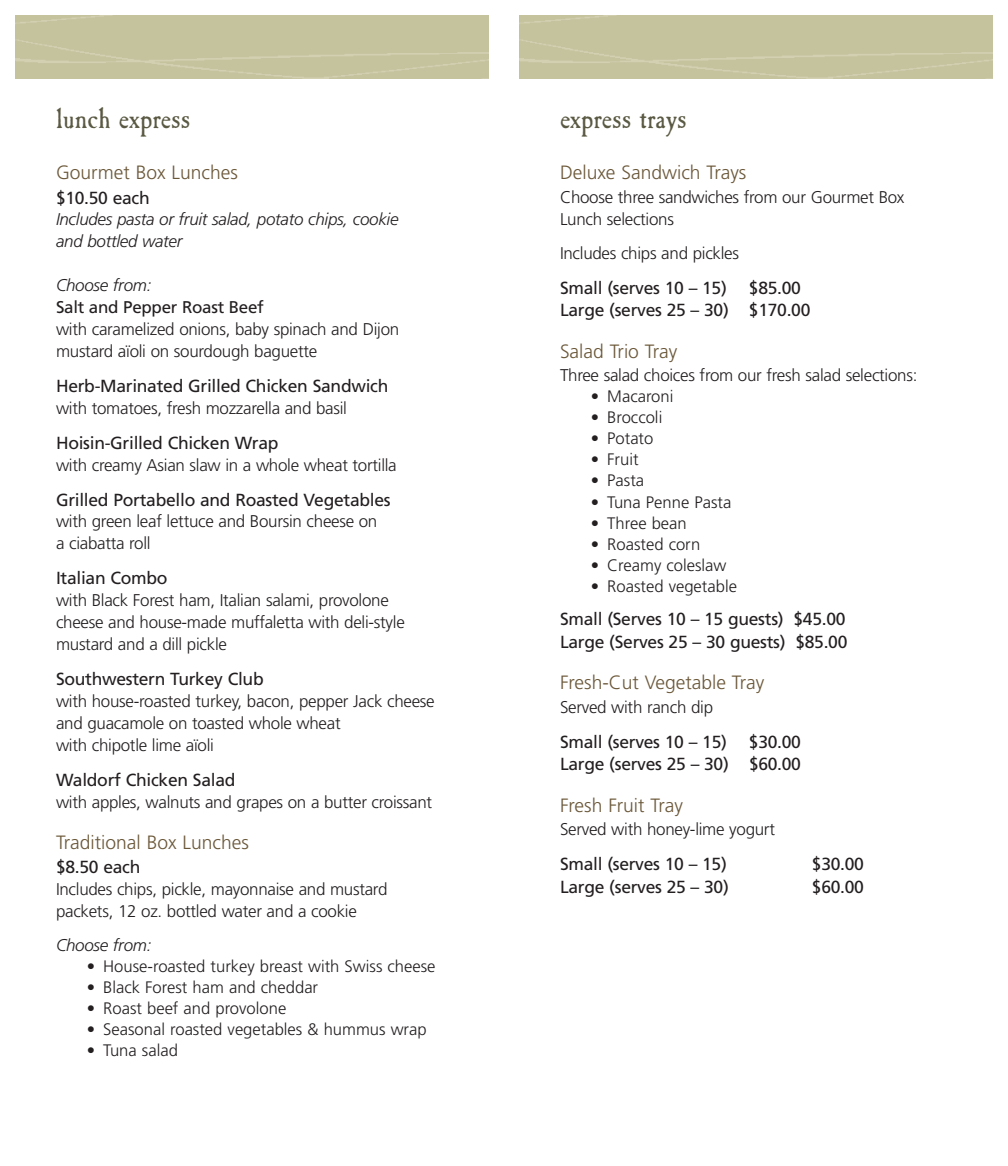
<style>
.page{position:relative;width:1008px;height:1166px;background:#fff}
.page>*{position:absolute;margin:0;border:0;box-sizing:border-box;transform-origin:0 0}
.t1{font:31.5px "Caslon Antique";color:#5a5943}
.t2{font:300 19.25px "Frutiger";color:#6b5839}
.t3{font:17.5px/22.8px "Frutiger";letter-spacing:-.015em;color:#231f20}
.t4{font:300 16.97px/21.9px "Frutiger";letter-spacing:-.015em;color:#231f20}
.t5{font:italic 300 16.97px/21.9px "Frutiger";letter-spacing:-.015em;color:#231f20}
.t6{font:16.97px "Frutiger";letter-spacing:-.015em;color:#231f20}
.t7{font:300 16.62px "Frutiger";color:#231f20}
</style>
<div class="page">
<h1 class="t1" style="left:56px;top:101px;width:136px">lunch express</h1>
<p class="t2" style="left:56px;top:164px;width:183px">Gourmet Box Lunches</p>
<p class="t3" style="left:56px;top:187px;width:95px">$10.50 each</p>
<p class="t5" style="left:56px;top:210px;width:344px">Includes pasta or fruit salad, potato chips, cookie and bottled water</p>
<p class="t5" style="left:56px;top:275px;width:97px">Choose from:</p>
<p class="t6" style="left:56px;top:300px;width:209px">Salt and Pepper Roast Beef</p>
<p class="t4" style="left:56px;top:319px;width:345px">with caramelized onions, baby spinach and Dijon mustard aïoli on sourdough baguette</p>
<p class="t3" style="left:56px;top:375px;width:334px">Herb-Marinated Grilled Chicken Sandwich</p>
<p class="t4" style="left:56px;top:398px;width:293px">with tomatoes, fresh mozzarella and basil</p>
<p class="t3" style="left:56px;top:432px;width:224px">Hoisin-Grilled Chicken Wrap</p>
<p class="t4" style="left:56px;top:455px;width:342px">with creamy Asian slaw in a whole wheat tortilla</p>
<p class="t3" style="left:56px;top:489px;width:336px">Grilled Portabello and Roasted Vegetables</p>
<p class="t4" style="left:56px;top:512px;width:323px">with green leaf lettuce and Boursin cheese on a ciabatta roll</p>
<p class="t3" style="left:56px;top:568px;width:113px">Italian Combo</p>
<p class="t4" style="left:56px;top:590px;width:350px">with Black Forest ham, Italian salami, provolone cheese and house-made muffaletta with deli-style mustard and a dill pickle</p>
<p class="t3" style="left:56px;top:669px;width:209px">Southwestern Turkey Club</p>
<p class="t4" style="left:56px;top:691px;width:380px">with house-roasted turkey, bacon, pepper Jack cheese and guacamole on toasted whole wheat<br>with chipotle lime aïoli</p>
<p class="t3" style="left:56px;top:769px;width:181px">Waldorf Chicken Salad</p>
<p class="t4" style="left:56px;top:792px;width:378px">with apples, walnuts and grapes on a butter croissant</p>
<p class="t2" style="left:56px;top:834px;width:194px">Traditional Box Lunches</p>
<p class="t3" style="left:56px;top:857px;width:86px">$8.50 each</p>
<p class="t4" style="left:56px;top:879px;width:333px">Includes chips, pickle, mayonnaise and mustard packets, 12 oz. bottled water and a cookie</p>
<p class="t5" style="left:56px;top:935px;width:97px">Choose from:</p>
<p class="t7" style="left:87px;top:959px;width:350px">• House-roasted turkey breast with Swiss cheese</p>
<p class="t7" style="left:87px;top:980px;width:233px">• Black Forest ham and cheddar</p>
<p class="t7" style="left:87px;top:1001px;width:201px">• Roast beef and provolone</p>
<p class="t7" style="left:87px;top:1022px;width:341px">• Seasonal roasted vegetables &amp; hummus wrap</p>
<p class="t7" style="left:87px;top:1043px;width:93px">• Tuna salad</p>
<h1 class="t1" style="left:560px;top:101px;width:128px">express trays</h1>
<p class="t2" style="left:560px;top:164px;width:188px">Deluxe Sandwich Trays</p>
<p class="t4" style="left:560px;top:187px;width:346px">Choose three sandwiches from our Gourmet Box<br>Lunch selections</p>
<p class="t4" style="left:560px;top:243px;width:181px">Includes chips and pickles</p>
<p class="t3" style="left:560px;top:277px;width:168px">Small (serves 10 – 15)</p>
<p class="t3" style="left:560px;top:277px;width:252px;text-indent:189px">$85.00<br>Large (serves 25 – 30) $170.00</p>
<p class="t2" style="left:560px;top:343px;width:119px">Salad Trio Tray</p>
<p class="t4" style="left:560px;top:366px;width:359px">Three salad choices from our fresh salad selections:</p>
<p class="t7" style="left:591px;top:390px;width:84px">• Macaroni</p>
<p class="t7" style="left:591px;top:411px;width:73px">• Broccoli</p>
<p class="t7" style="left:591px;top:432px;width:64px">• Potato</p>
<p class="t7" style="left:591px;top:453px;width:49px">• Fruit</p>
<p class="t7" style="left:591px;top:474px;width:55px">• Pasta</p>
<p class="t7" style="left:591px;top:495px;width:142px">• Tuna Penne Pasta</p>
<p class="t7" style="left:591px;top:516px;width:98px">• Three bean</p>
<p class="t7" style="left:591px;top:537px;width:111px">• Roasted corn</p>
<p class="t7" style="left:591px;top:558px;width:137px">• Creamy coleslaw</p>
<p class="t7" style="left:591px;top:579px;width:148px">• Roasted vegetable</p>
<p class="t3" style="left:560px;top:608px;width:289px">Small (Serves 10 – 15 guests) $45.00<br>Large (Serves 25 – 30 guests) $85.00</p>
<p class="t2" style="left:560px;top:674px;width:206px">Fresh-Cut Vegetable Tray</p>
<p class="t4" style="left:560px;top:697px;width:155px">Served with ranch dip</p>
<p class="t3" style="left:560px;top:731px;width:168px">Small (serves 10 – 15)</p>
<p class="t3" style="left:560px;top:731px;width:243px;text-align:right">$30.00<br>Large (serves 25 – 30) $60.00</p>
<p class="t2" style="left:560px;top:797px;width:125px">Fresh Fruit Tray</p>
<p class="t4" style="left:560px;top:820px;width:216px">Served with honey-lime yogurt</p>
<p class="t3" style="left:560px;top:854px;width:168px">Small (serves 10 – 15)</p>
<p class="t3" style="left:812px;top:854px;width:54px">$30.00</p>
<p class="t3" style="left:560px;top:877px;width:170px">Large (serves 25 – 30)</p>
<p class="t3" style="left:812px;top:877px;width:54px">$60.00</p>
</div>
